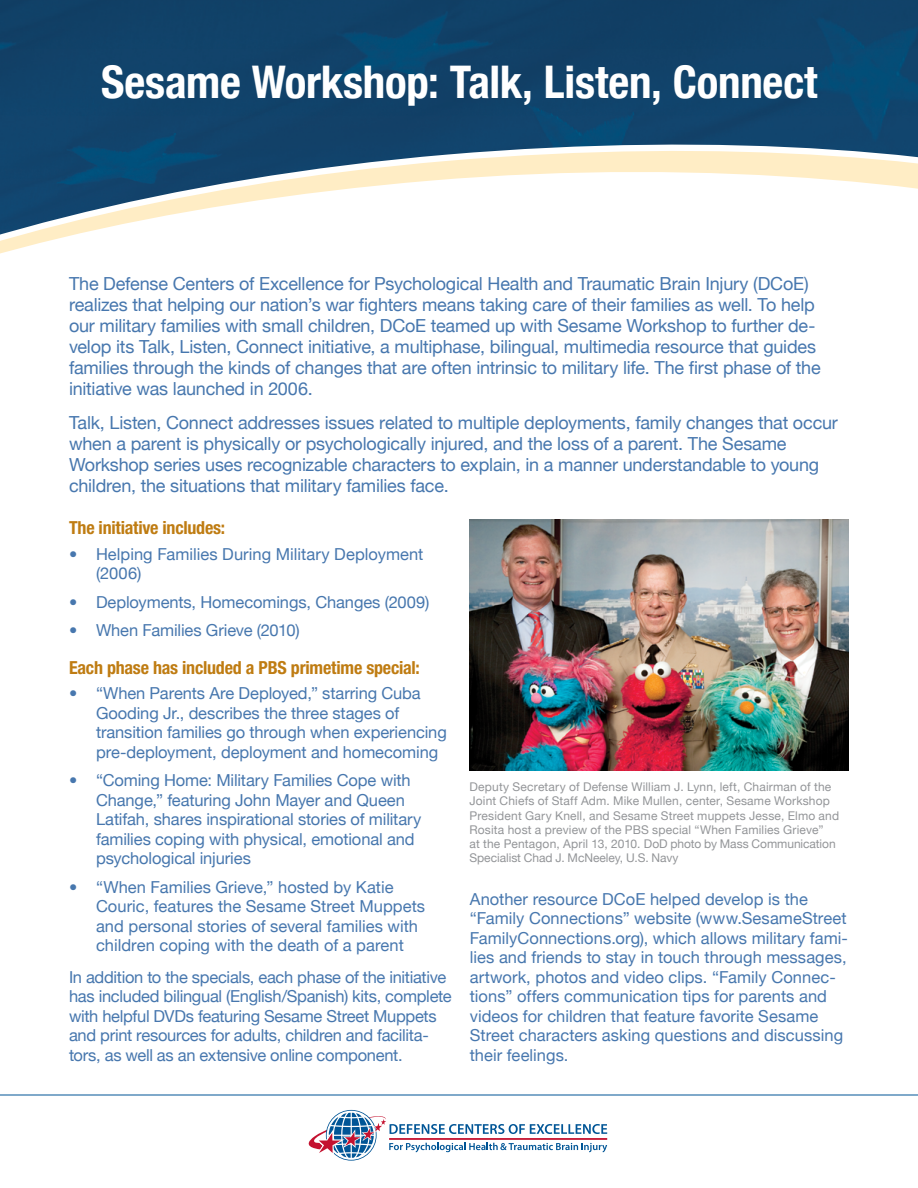
<style>
.page{position:relative;width:918px;height:1188px;background:#fff}
.page>*{position:absolute;margin:0;border:0;box-sizing:border-box;transform-origin:0 0}
.head1{font:700 condensed 45px "Helvetica Neue";letter-spacing:-.005em;color:#fff}
.head3{font:18px/21px "Helvetica Neue";letter-spacing:-.01em;color:#4777ae}
.head3-2{font:700 condensed 18px "Helvetica Neue LT Std";letter-spacing:-.01em;color:#bf7c12}
.head3-3{font:16.5px/19.5px "Helvetica Neue";letter-spacing:-.005em;color:#4777ae}
.credit{font:12px/14.2px "Helvetica Neue";letter-spacing:.015em;color:#939598}
</style>
<div class="page">
<img style="left:0;top:0;width:918px;height:131px">
<svg style="left:0;top:131px;width:918px;height:7px;background:#10446c"></svg>
<svg style="left:0;top:138px;width:918px;height:116px"></svg>
<hr style="left:0;top:1095px;width:918px;height:1px;background:#005596">
<svg style="left:308px;top:1109px;width:299px;height:52px"></svg>
<img style="left:470px;top:519px;width:379px;height:251px">
<p class="head1" style="left:101px;top:54px;width:718px">Sesame Workshop: Talk, Listen, Connect</p>
<p class="head3" style="left:69px;top:273px;width:753px">The Defense Centers of Excellence for Psychological Health and Traumatic Brain Injury (DCoE) realizes that helping our nation’s war fighters means taking care of their families as well. To help our military families with small children, DCoE teamed up with Sesame Workshop to further de&shy;velop its Talk, Listen, Connect initiative, a multiphase, bilingual, multimedia resource that guides families through the kinds of changes that are often intrinsic to military life. The first phase of the initiative was launched in 2006.</p>
<p class="head3" style="left:69px;top:412px;width:770px">Talk, Listen, Connect addresses issues related to multiple deployments, family changes that occur when a parent is physically or psychologically injured, and the loss of a parent. The Sesame Workshop series uses recognizable characters to explain, in a manner understandable to young children, the situations that military families face.</p>
<p class="head3-2" style="left:69px;top:517px;width:158px">The initiative includes:</p>
<p class="head3-3" style="left:96px;top:544px;width:329px;text-indent:-27px">• Helping Families During Military Deployment (2006)</p>
<p class="head3-3" style="left:69px;top:592px;width:362px">• Deployments, Homecomings, Changes (2009)</p>
<p class="head3-3" style="left:69px;top:620px;width:232px">• When Families Grieve (2010)</p>
<p class="head3-2" style="left:69px;top:656px;width:352px">Each phase has included a PBS primetime special:</p>
<p class="head3-3" style="left:96px;top:683px;width:352px;text-indent:-27px">• “When Parents Are Deployed,” starring Cuba Gooding Jr., describes the three stages of transition families go through when experiencing pre-deployment, deployment and homecoming</p>
<p class="head3-3" style="left:96px;top:770px;width:327px;text-indent:-27px">• “Coming Home: Military Families Cope with Change,” featuring John Mayer and Queen Latifah, shares inspirational stories of military families coping with physical, emotional and psychological injuries</p>
<p class="head3-3" style="left:96px;top:877px;width:331px;text-indent:-27px">• “When Families Grieve,” hosted by Katie Couric, features the Sesame Street Muppets and personal stories of several families with children coping with the death of a parent</p>
<p class="head3-3" style="left:69px;top:967px;width:384px">In addition to the specials, each phase of the initiative has included bilingual (English/Spanish) kits, complete with helpful DVDs featuring Sesame Street Muppets and print resources for adults, children and facilita&shy;tors, as well as an extensive online component.</p>
<p class="credit" style="left:470px;top:780px;width:371px">Deputy Secretary of Defense William J. Lynn, left, Chairman of the Joint Chiefs of Staff Adm. Mike Mullen, center, Sesame Workshop President Gary Knell, and Sesame Street muppets Jesse, Elmo and Rosita host a preview of the PBS special “When Families Grieve”<br>at the Pentagon, April 13, 2010. DoD photo by Mass Communication Specialist Chad J. McNeeley, U.S. Navy</p>
<p class="head3-3" style="left:470px;top:889px;width:380px">Another resource DCoE helped develop is the “Family Connections” website (www.SesameStreet FamilyConnections.org), which allows military fami&shy;lies and friends to stay in touch through messages, artwork, photos and video clips. “Family Connec&shy;tions” offers communication tips for parents and videos for children that feature favorite Sesame Street characters asking questions and discussing their feelings.</p>
</div>
